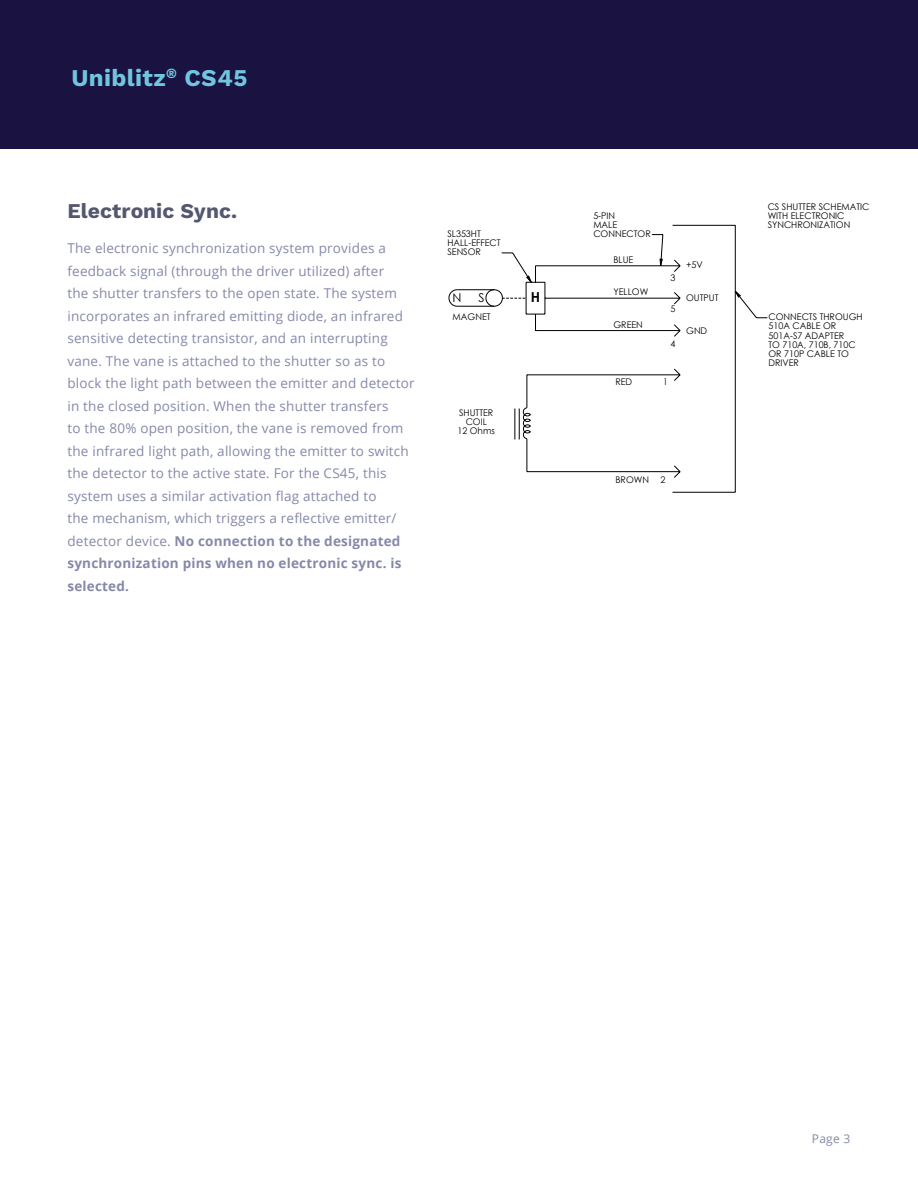
<style>
.page{position:relative;width:918px;height:1188px;background:#fff}
.page>*{position:absolute;margin:0;border:0;box-sizing:border-box;transform-origin:0 0}
.t1{font:700 24px "Work Sans";letter-spacing:.02em;color:#70c5df}
.t2{font:700 21px "Work Sans";color:#545770}
.t3{font:700 13.8px "Century Gothic";color:#000}
.t4{font:13.5px/22.5px "Open Sans";letter-spacing:.015em;color:#8589a9}
.t5{font:12.15px "Century Gothic";color:#000}
.t6{font:12px "Open Sans";color:#8589a9}
.t7{font:9.15px/9.1px "Century Gothic";color:#000}
.t8{font:9.15px "Century Gothic";color:#000;scale:.92 1}
.s1{font-weight:700}
</style>
<div class="page">
<div style="left:0;top:0;width:918px;height:148px;background:#1a1240"></div>
<svg style="left:514px;top:225px;width:222px;height:268px"></svg>
<svg style="left:448px;top:234px;width:320px;height:205px"></svg>
<h1 class="t1" style="left:71px;top:64px;width:178px">Uniblitz<sup>®</sup> CS45</h1>
<h2 class="t2" style="left:68px;top:199px;width:171px">Electronic Sync.</h2>
<p class="t4" style="left:68px;top:237px;width:349px">The electronic synchronization system provides a feedback signal (through the driver utilized) after<br>the shutter transfers to the open state. The system incorporates an infrared emitting diode, an infrared sensitive detecting transistor, and an interrupting vane. The vane is attached to the shutter so as to block the light path between the emitter and detector in the closed position. When the shutter transfers<br>to the 80% open position, the vane is removed from the infrared light path, allowing the emitter to switch the detector to the active state. For the CS45, this system uses a similar activation flag attached to<br>the mechanism, which triggers a reflective emitter/ detector device. <span class="s1">No connection to the designated synchronization pins when no electronic sync. is selected.</span></p>
<p class="t7" style="left:593px;top:211px;width:25px">5-PIN<br>MALE</p>
<p class="t7" style="left:447px;top:229px;width:35px">SL353HT</p>
<p class="t7" style="left:593px;top:229px;width:59px">CONNECTOR</p>
<p class="t7" style="left:447px;top:238px;width:55px">HALL-EFFECT<br>SENSOR</p>
<p class="t7" style="left:614px;top:255px;width:21px">BLUE</p>
<p class="t5" style="left:452px;top:289px;width:11px">N</p>
<p class="t5" style="left:478px;top:289px;width:8px">S</p>
<p class="t3" style="left:531px;top:286px;width:11px">H</p>
<p class="t7" style="left:453px;top:312px;width:40px">MAGNET</p>
<p class="t7" style="left:458px;top:408px;width:39px;text-align:center">SHUTTER<br>COIL<br>12 Ohms</p>
<p class="t7" style="left:614px;top:287px;width:36px">YELLOW</p>
<p class="t7" style="left:614px;top:320px;width:31px">GREEN</p>
<p class="t7" style="left:615px;top:377px;width:18px">RED</p>
<p class="t7" style="left:670px;top:273px;width:6px">3</p>
<p class="t7" style="left:670px;top:304px;width:6px">5</p>
<p class="t7" style="left:670px;top:339px;width:7px">4</p>
<p class="t7" style="left:686px;top:260px;width:18px">+5V</p>
<p class="t7" style="left:686px;top:293px;width:34px">OUTPUT</p>
<p class="t7" style="left:686px;top:326px;width:23px">GND</p>
<p class="t8" style="left:663px;top:375px;width:7px">1</p>
<p class="t7" style="left:615px;top:475px;width:35px">BROWN</p>
<p class="t7" style="left:660px;top:475px;width:6px">2</p>
<p class="t7" style="left:768px;top:202px;width:103px">CS SHUTTER SCHEMATIC<br>WITH ELECTRONIC<br>SYNCHRONIZATION</p>
<p class="t7" style="left:769px;top:312px;width:96px">CONNECTS THROUGH<br>510A CABLE OR<br>501A-S7 ADAPTER<br>TO 710A, 710B, 710C<br>OR 710P CABLE TO<br>DRIVER</p>
<p class="t6" style="left:812px;top:1131px;width:40px">Page 3</p>
</div>
